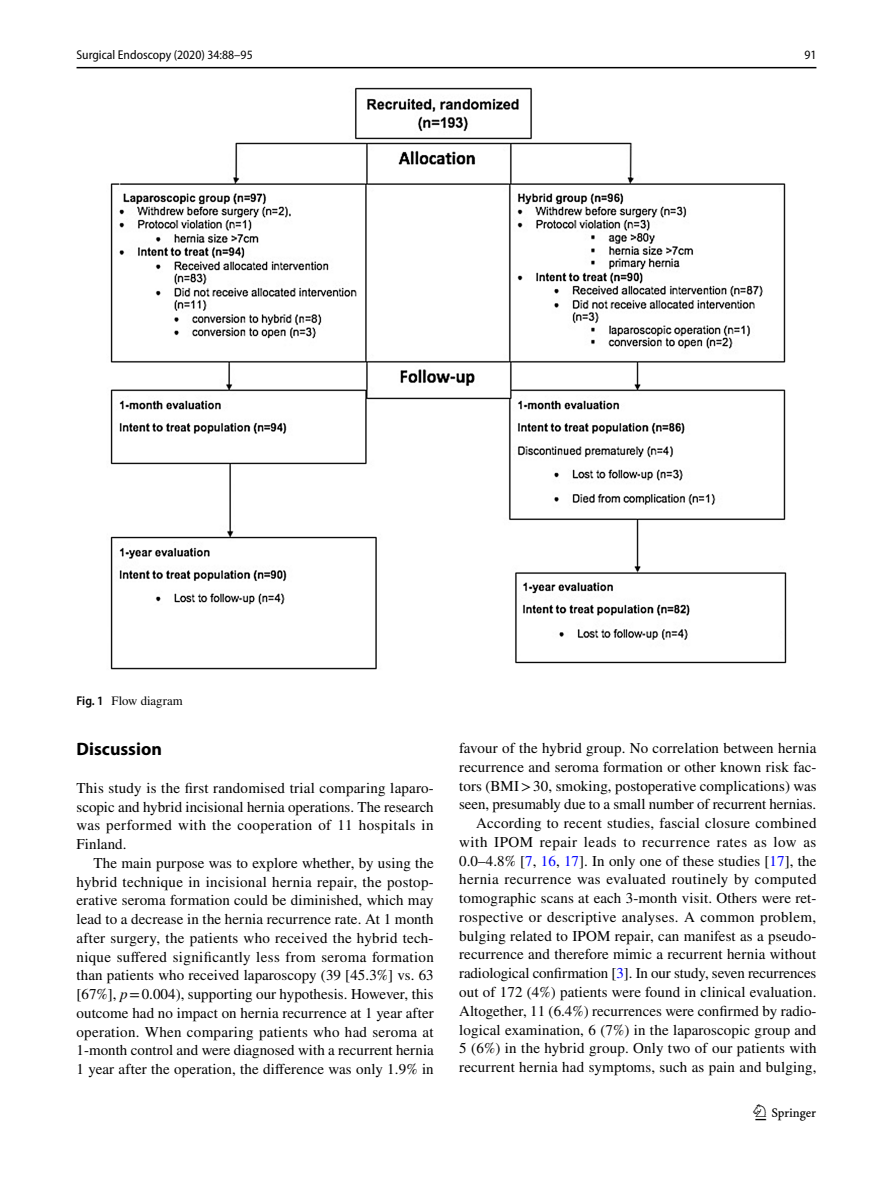
<style>
.page{position:relative;width:893px;height:1187px;background:#fff}
.page>*{position:absolute;margin:0;border:0;box-sizing:border-box;transform-origin:0 0}
.t1{font:22.5px "Springnew";color:#000}
.t2{font:700 18px "Myriad Pro";color:#000}
.t3{font:15px/18.8px "STIX";letter-spacing:.01em;color:#000;text-align:justify}
.t4{font:semi-condensed 12.75px "Myriad Pro";color:#000}
.t5{font:12.75px "STIX";color:#000}
.s1{font-family:"Myriad Pro";font-weight:600;font-stretch:semi-condensed}
.s2{font-style:italic}
.s3{color:#00f}
</style>
<div class="page">
<hr style="left:77px;top:67px;width:739px;height:1px;background:#000">
<img style="left:110px;top:87px;width:677px;height:583px">
<p class="t4" style="left:77px;top:48px;width:178px">Surgical Endoscopy (2020) 34:88–95</p>
<p class="t4" style="left:804px;top:48px;width:14px">91</p>
<p class="t5" style="left:77px;top:692px;width:108px"><span class="s1">Fig. 1</span> Flow diagram</p>
<p class="t2" style="left:77px;top:737px;width:87px">Discussion</p>
<p class="t3" style="left:77px;top:779px;width:359px">This study is the first randomised trial comparing laparo&shy;scopic and hybrid incisional hernia operations. The research was performed with the cooperation of 11 hospitals in Finland.</p>
<p class="t3" style="left:77px;top:854px;width:359px;text-indent:17px">The main purpose was to explore whether, by using the hybrid technique in incisional hernia repair, the postop&shy;erative seroma formation could be diminished, which may lead to a decrease in the hernia recurrence rate. At 1 month after surgery, the patients who received the hybrid tech&shy;nique suffered significantly less from seroma formation than patients who received laparoscopy (39 [45.3%] vs. 63 [67%], <span class="s2">p</span>=0.004), supporting our hypothesis. However, this outcome had no impact on hernia recurrence at 1 year after operation. When comparing patients who had seroma at 1-month control and were diagnosed with a recurrent hernia 1 year after the operation, the difference was only 1.9% in</p>
<p class="t3" style="left:459px;top:739px;width:359px;text-align:right">favour of the hybrid group. No correlation between hernia recurrence and seroma formation or other known risk fac&shy;tors (BMI&gt;30, smoking, postoperative complications) was seen, presumably due to a small number of recurrent hernias.<br>According to recent studies, fascial closure combined with IPOM repair leads to recurrence rates as low as 0.0–4.8% [<span class="s3">7</span>, <span class="s3">16</span>, <span class="s3">17</span>]. In only one of these studies [<span class="s3">17</span>], the hernia recurrence was evaluated routinely by computed tomographic scans at each 3-month visit. Others were ret&shy;rospective or descriptive analyses. A common problem, bulging related to IPOM repair, can manifest as a pseudo&shy;recurrence and therefore mimic a recurrent hernia without radiological confirmation [<span class="s3">3</span>]. In our study, seven recurrences out of 172 (4%) patients were found in clinical evaluation.<br>Altogether, 11 (6.4%) recurrences were confirmed by radio&shy;logical examination, 6 (7%) in the laparoscopic group and 5 (6%) in the hybrid group. Only two of our patients with recurrent hernia had symptoms, such as pain and bulging,</p>
<h1 class="t1" style="left:755px;top:1104px;width:62px">1 3</h1>
</div>
